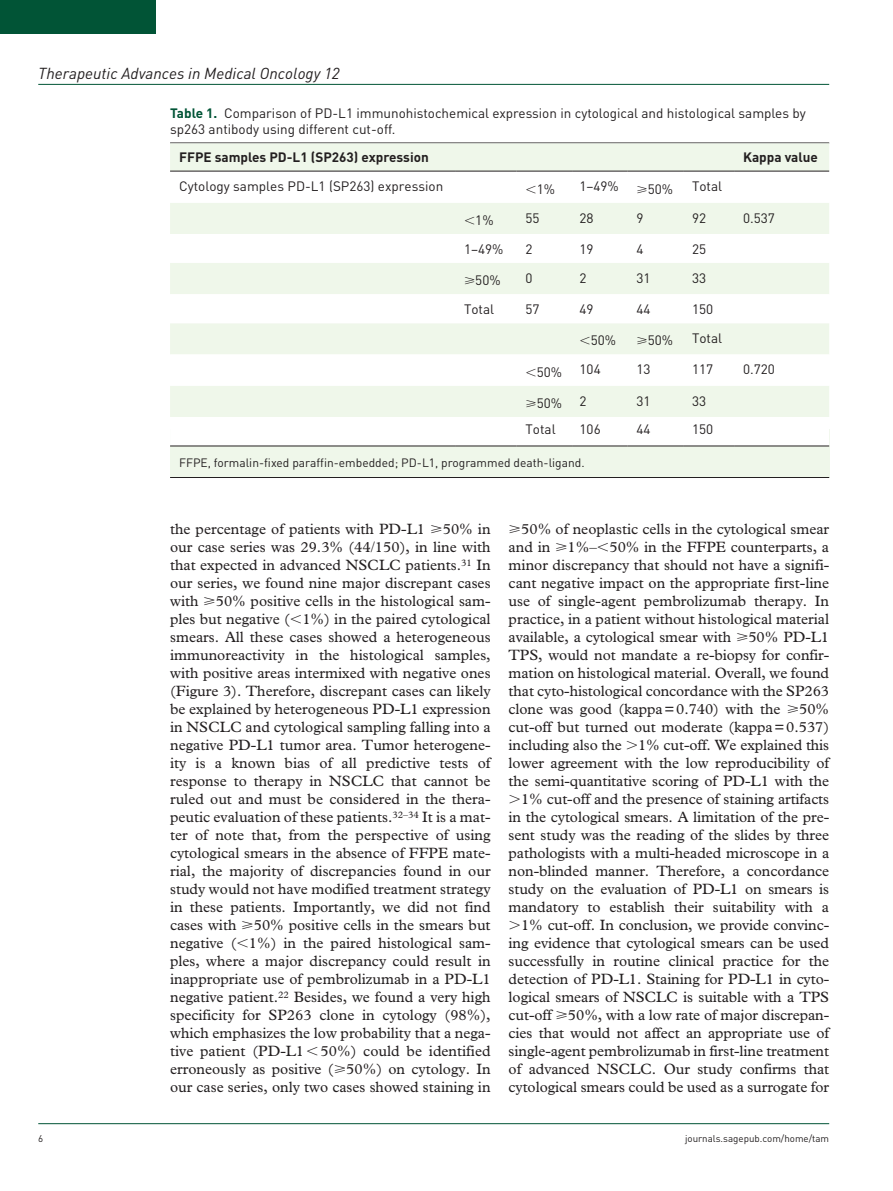
<style>
.page{position:relative;width:893px;height:1191px;background:#fff}
.page>*{position:absolute;margin:0;border:0;box-sizing:border-box;transform-origin:0 0}
.t1{font:italic 15.75px "DIN";color:#231f20}
.t2{font:15px/18px "Plantin Std";letter-spacing:-.005em;color:#231f20;text-align:justify}
.t3{font:13.5px/15.8px "DIN";color:#231f20}
.t4{font:700 13.5px "DIN";color:#231f20}
.t5{font:12px "DIN";color:#231f20}
.t6{font:9.75px "DIN";color:#231f20}
.s1{font-weight:700;color:#015436}
</style>
<div class="page">
<hr style="left:38px;top:84px;width:791px;height:1px;background:#015436">
<hr style="left:38px;top:1123px;width:791px;height:1px;background:#015436">
<div style="left:0;top:0;width:155px;height:34px;background:#015436"></div>
<div style="left:170px;top:429px;width:659px;height:48px;background:#eff7ea"></div>
<hr style="left:170px;top:477px;width:659px;height:1px;background:#231f20">
<svg style="left:170px;top:143px;width:659px;height:28px;background:#ebf2e6"></svg>
<svg style="left:170px;top:203px;width:659px;height:242px;fill:#eff7ea"></svg>
<hr style="left:455px;top:171px;width:62px;height:1px;background:#231f20">
<hr style="left:517px;top:171px;width:55px;height:1px;background:#231f20">
<hr style="left:572px;top:171px;width:56px;height:1px;background:#231f20">
<hr style="left:628px;top:171px;width:55px;height:1px;background:#231f20">
<hr style="left:683px;top:171px;width:51px;height:1px;background:#231f20">
<hr style="left:170px;top:171px;width:285px;height:1px;background:#231f20">
<hr style="left:734px;top:171px;width:95px;height:1px;background:#231f20">
<hr style="left:170px;top:445px;width:285px;height:1px;background:#231f20">
<hr style="left:455px;top:445px;width:62px;height:1px;background:#231f20">
<hr style="left:517px;top:445px;width:55px;height:1px;background:#231f20">
<hr style="left:572px;top:445px;width:56px;height:1px;background:#231f20">
<hr style="left:628px;top:445px;width:55px;height:1px;background:#231f20">
<hr style="left:683px;top:445px;width:51px;height:1px;background:#231f20">
<hr style="left:734px;top:445px;width:95px;height:1px;background:#231f20">
<svg style="left:465px;top:217px;width:9px;height:7px"></svg>
<svg style="left:581px;top:337px;width:9px;height:8px"></svg>
<svg style="left:527px;top:368px;width:9px;height:8px"></svg>
<p class="t1" style="left:38px;top:63px;width:303px">Therapeutic Advances in Medical Oncology 12</p>
<p class="t3" style="left:170px;top:105px;width:637px"><span class="s1">Table 1.</span> Comparison of PD-L1 immunohistochemical expression in cytological and histological samples by sp263 antibody using different cut-off.</p>
<p class="t4" style="left:179px;top:148px;width:251px">FFPE samples PD-L1 (SP263) expression</p>
<p class="t4" style="left:743px;top:148px;width:76px">Kappa value</p>
<p class="t3" style="left:179px;top:178px;width:266px">Cytology samples PD-L1 (SP263) expression</p>
<p class="t3" style="left:537px;top:181px;width:20px">1%</p>
<p class="t3" style="left:580px;top:178px;width:41px">1–49%</p>
<p class="t3" style="left:637px;top:181px;width:38px">⩾50%</p>
<p class="t3" style="left:692px;top:178px;width:32px">Total</p>
<p class="t3" style="left:475px;top:212px;width:20px">1%</p>
<p class="t3" style="left:526px;top:210px;width:16px">55</p>
<p class="t3" style="left:580px;top:210px;width:16px">28</p>
<p class="t3" style="left:637px;top:210px;width:9px">9</p>
<p class="t3" style="left:692px;top:210px;width:16px">92</p>
<p class="t3" style="left:743px;top:210px;width:33px">0.537</p>
<p class="t3" style="left:464px;top:241px;width:41px">1–49%</p>
<p class="t3" style="left:526px;top:241px;width:9px">2</p>
<p class="t3" style="left:580px;top:241px;width:16px">19</p>
<p class="t3" style="left:637px;top:241px;width:9px">4</p>
<p class="t3" style="left:692px;top:241px;width:16px">25</p>
<p class="t3" style="left:464px;top:272px;width:38px">⩾50%</p>
<p class="t3" style="left:526px;top:270px;width:9px">0</p>
<p class="t3" style="left:580px;top:270px;width:9px">2</p>
<p class="t3" style="left:637px;top:270px;width:16px">31</p>
<p class="t3" style="left:692px;top:270px;width:16px">33</p>
<p class="t3" style="left:464px;top:301px;width:32px">Total</p>
<p class="t3" style="left:526px;top:301px;width:16px">57</p>
<p class="t3" style="left:580px;top:301px;width:16px">49</p>
<p class="t3" style="left:637px;top:301px;width:16px">44</p>
<p class="t3" style="left:692px;top:301px;width:23px">150</p>
<p class="t3" style="left:591px;top:332px;width:27px">50%</p>
<p class="t3" style="left:637px;top:332px;width:38px">⩾50%</p>
<p class="t3" style="left:692px;top:330px;width:32px">Total</p>
<p class="t3" style="left:537px;top:364px;width:27px">50%</p>
<p class="t3" style="left:580px;top:361px;width:23px">104</p>
<p class="t3" style="left:637px;top:361px;width:16px">13</p>
<p class="t3" style="left:692px;top:361px;width:23px">117</p>
<p class="t3" style="left:743px;top:361px;width:33px">0.720</p>
<p class="t3" style="left:526px;top:395px;width:38px">⩾50%</p>
<p class="t3" style="left:580px;top:393px;width:9px">2</p>
<p class="t3" style="left:637px;top:393px;width:16px">31</p>
<p class="t3" style="left:692px;top:393px;width:16px">33</p>
<p class="t3" style="left:526px;top:421px;width:32px">Total</p>
<p class="t3" style="left:580px;top:421px;width:23px">106</p>
<p class="t3" style="left:637px;top:421px;width:16px">44</p>
<p class="t3" style="left:692px;top:421px;width:23px">150</p>
<p class="t5" style="left:179px;top:455px;width:407px">FFPE, formalin-fixed paraffin-embedded; PD-L1, programmed death-ligand.</p>
<p class="t2" style="left:170px;top:520px;width:322px">the percentage of patients with PD-L1 ⩾50% in our case series was 29.3% (44/150), in line with that expected in advanced NSCLC patients.<sup>31</sup> In our series, we found nine major discrepant cases with ⩾50% positive cells in the histological sam&shy;ples but negative ( 1%) in the paired cytological smears. All these cases showed a heterogeneous immunoreactivity in the histological samples, with positive areas intermixed with negative ones (Figure 3). Therefore, discrepant cases can likely be explained by heterogeneous PD-L1 expression in NSCLC and cytological sampling falling into a negative PD-L1 tumor area. Tumor heterogene&shy;ity is a known bias of all predictive tests of response to therapy in NSCLC that cannot be ruled out and must be considered in the thera&shy;peutic evaluation of these patients.<sup>32–34</sup> It is a mat&shy;ter of note that, from the perspective of using cytological smears in the absence of FFPE mate&shy;rial, the majority of discrepancies found in our study would not have modified treatment strategy in these patients. Importantly, we did not find cases with ⩾50% positive cells in the smears but negative ( 1%) in the paired histological sam&shy;ples, where a major discrepancy could result in inappropriate use of pembrolizumab in a PD-L1 negative patient.<sup>22</sup> Besides, we found a very high specificity for SP263 clone in cytology (98%), which emphasizes the low probability that a nega&shy;tive patient (PD-L1 50%) could be identified erroneously as positive (⩾50%) on cytology. In our case series, only two cases showed staining in</p>
<p class="t2" style="left:509px;top:520px;width:322px;text-align:right">⩾50% of neoplastic cells in the cytological smear and in ⩾1%– 50% in the FFPE counterparts, a minor discrepancy that should not have a signifi&shy;cant negative impact on the appropriate first-line use of single-agent pembrolizumab therapy. In practice, in a patient without histological material available, a cytological smear with ⩾50% PD-L1<br>TPS, would not mandate a re-biopsy for confir&shy;mation on histological material. Overall, we found that cyto-histological concordance with the SP263 clone was good (kappa=0.740) with the ⩾50% cut-off but turned out moderate (kappa=0.537) including also the 1% cut-off. We explained this lower agreement with the low reproducibility of the semi-quantitative scoring of PD-L1 with the 1% cut-off and the presence of staining artifacts in the cytological smears. A limitation of the pre&shy;sent study was the reading of the slides by three pathologists with a multi-headed microscope in a non-blinded manner. Therefore, a concordance study on the evaluation of PD-L1 on smears is mandatory to establish their suitability with a 1% cut-off. In conclusion, we provide convinc&shy;ing evidence that cytological smears can be used successfully in routine clinical practice for the detection of PD-L1. Staining for PD-L1 in cyto&shy;logical smears of NSCLC is suitable with a TPS cut-off ⩾50%, with a low rate of major discrepan&shy;cies that would not affect an appropriate use of single-agent pembrolizumab in first-line treatment of advanced NSCLC. Our study confirms that cytological smears could be used as a surrogate for</p>
<p class="t6" style="left:38px;top:1132px;width:7px">6</p>
<p class="t6" style="left:685px;top:1132px;width:146px">journals.sagepub.com/home/tam</p>
</div>
